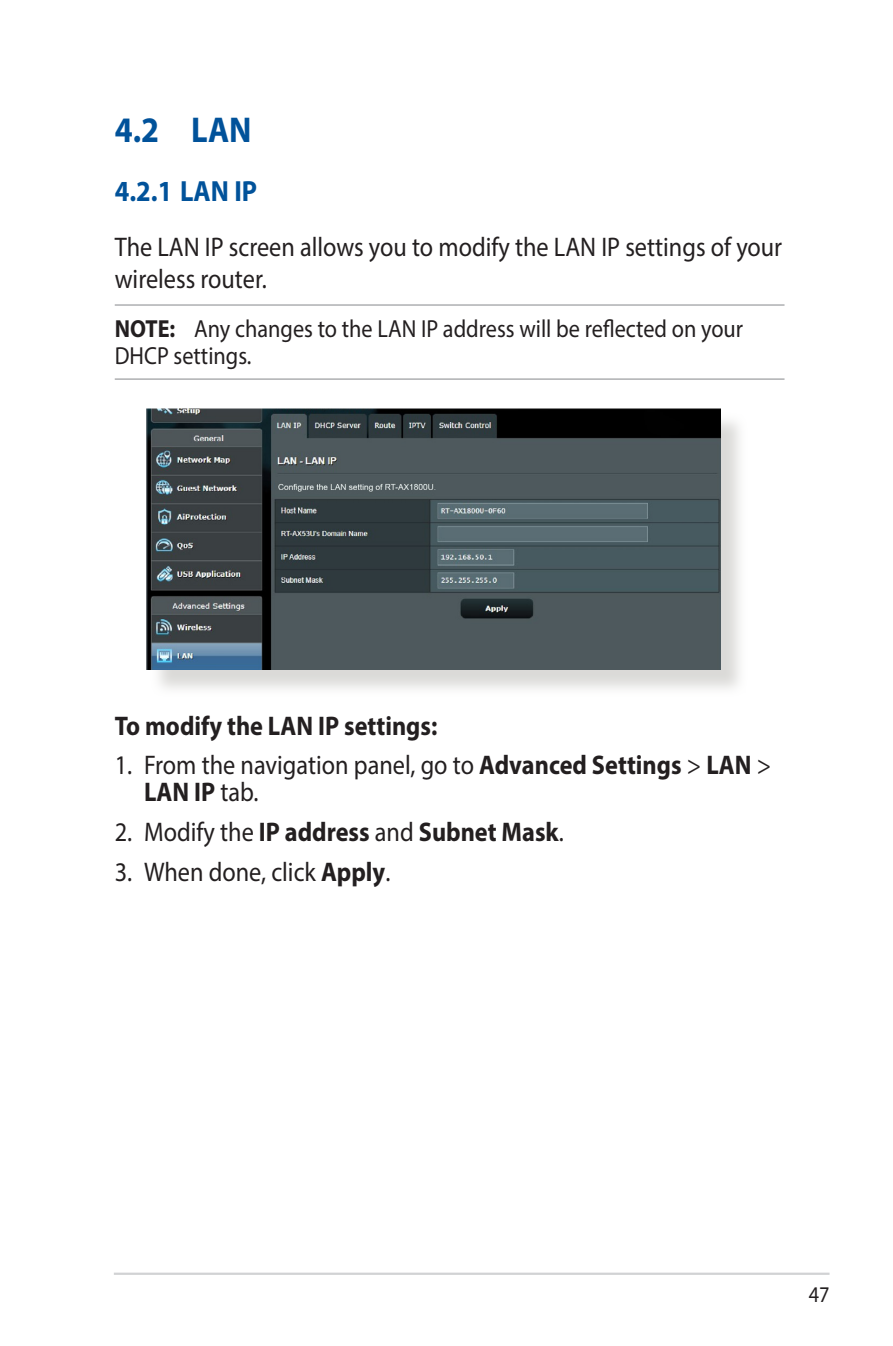
<style>
.page{position:relative;width:893px;height:1346px;background:#fff}
.page>*{position:absolute;margin:0;border:0;box-sizing:border-box;transform-origin:0 0}
.WL_Header_1{font:700 36px "Myriad Pro";color:#01529a;scale:.9 1}
.WL_Header_2{font:700 29.25px "Myriad Pro";color:#01529a;scale:.9 1}
.WL_Body_Text_-_List{font:27px/27px "Myriad Pro";color:#231f20;scale:.9 1}
.WL_Body_Text{font:27px/32.4px "Myriad Pro";color:#231f20;scale:.9 1}
.WL_Body_Text_-_List-2{font:700 27px "Myriad Pro";color:#231f20;scale:.9 1}
.WL_Message{font:24.75px/27px "Myriad Pro";color:#231f20;scale:.9 1}
.t1{font:22.5px "Myriad";color:#231f20;scale:.9 1}
.s1{font-weight:700}
.s2{font-weight:400}
</style>
<div class="page">
<hr style="left:114px;top:1272px;width:715px;height:3px;background:#d1d2d4">
<hr style="left:115px;top:304px;width:669px;height:2px;background:#939598">
<hr style="left:115px;top:378px;width:669px;height:2px;background:#939598">
<div style="left:150px;top:411px;width:598px;height:286px;background:#cfcecb;opacity:.75"></div>
<img style="left:146px;top:408px;width:574px;height:261px">
<p class="WL_Header_1" style="left:115px;top:106px;width:154px">4.2 LAN</p>
<p class="WL_Header_2" style="left:115px;top:172px;width:160px">4.2.1 LAN IP</p>
<p class="WL_Body_Text" style="left:115px;top:230px;width:743px">The LAN IP screen allows you to modify the LAN IP settings of your wireless router.</p>
<p class="WL_Message" style="left:115px;top:315px;width:700px"><span class="s1">NOTE:</span> Any changes to the LAN IP address will be reflected on your<br>DHCP settings.</p>
<p class="WL_Body_Text_-_List-2" style="left:115px;top:708px;width:360px">To modify the LAN IP settings:</p>
<p class="WL_Body_Text_-_List" style="left:144px;top:751px;width:698px;text-indent:-29px">1. From the navigation panel, go to <span class="s1">Advanced Settings</span> &gt; <span class="s1">LAN</span> &gt;<br><span class="s1">LAN IP</span> tab.</p>
<p class="WL_Body_Text_-_List-2" style="left:115px;top:814px;width:500px"><span class="s2">2. Modify the</span> IP address <span class="s2">and</span> Subnet Mask<span class="s2">.</span></p>
<p class="WL_Body_Text_-_List" style="left:115px;top:858px;width:308px">3. When done, click <span class="s1">Apply</span>.</p>
<p class="t1" style="left:809px;top:1283px;width:25px">47</p>
</div>
